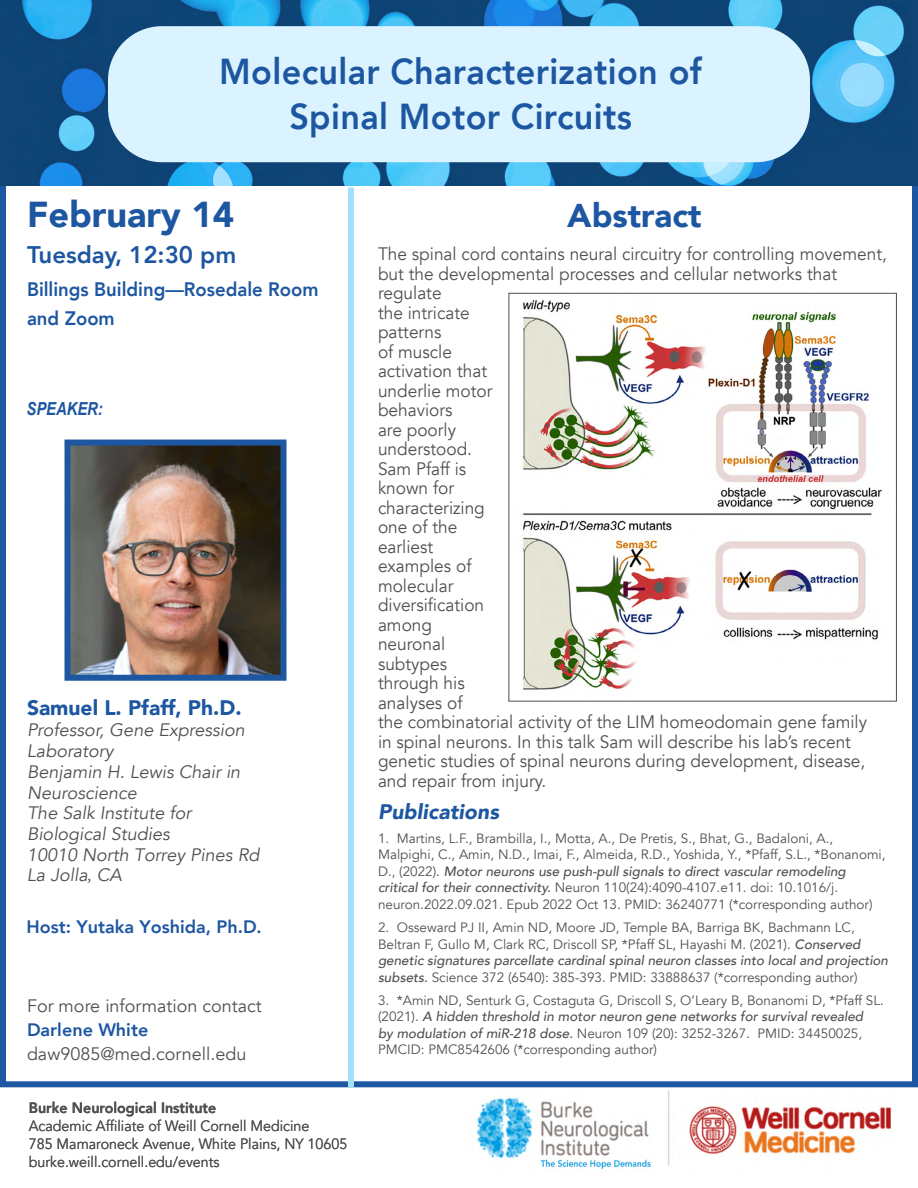
<style>
.page{position:relative;width:918px;height:1188px;background:#fff}
.page>*{position:absolute;margin:0;border:0;box-sizing:border-box;transform-origin:0 0}
.t1{font:800 36px/45px "Avenir";letter-spacing:.01em;color:#1d56a1;text-align:center;scale:.95 1}
.t2{font:900 36px "Avenir";color:#1d56a1}
.t3{font:800 34.5px/42px "Avenir";letter-spacing:.01em;color:#1d56a1;text-align:center;scale:.95 1}
.t4{font:900 33px "Avenir";color:#1d56a1}
.t5{font:800 24px "Avenir";color:#1d56a1}
.t6{font:900 21px "Avenir";color:#1d56a1}
.t7{font:italic 900 21px "Avenir";letter-spacing:.005em;color:#1d56a1}
.t8{font:800 19.5px/28.5px "Avenir";color:#1d56a1;scale:.95 1}
.t9{font:18px/19.5px "Avenir";color:#505050;scale:.96 1}
.t10{font:italic 18px/20.7px "Avenir";color:#505050}
.t11{font:18px "Avenir";color:#505050}
.t12{font:800 18px "Avenir";color:#1d56a1}
.t13{font:italic 700 18px "Arial Narrow";color:#1d56a1}
.t14{font:15px/18px "Avenir";color:#505050;scale:.95 1}
.t15{font:800 15px "Avenir";color:#505050;scale:.95 1}
.t16{font:13.5px/16.5px "Avenir";color:#505050}
.s1{font-family:"Minion Pro"}
.s2{font-family:"Bodoni";font-weight:700;font-size:16.5px}
.s3{font-weight:500;font-style:italic}
</style>
<div class="page">
<div style="left:0;top:168px;width:918px;height:919px;border:6px solid #1d56a1"></div>
<img style="left:0;top:0;width:918px;height:186px">
<img style="left:473px;top:1090px;width:419px;height:80px">
<div style="left:108px;top:26px;width:702px;height:136px;background:#daf3fe;border-radius:54px"></div>
<div style="left:348px;top:188px;width:6px;height:900px;background:#a2e0fe"></div>
<img style="left:71px;top:447px;width:208px;height:227px">
<div style="left:64px;top:440px;width:222px;height:241px;border:6px solid #1d56a1"></div>
<img style="left:523px;top:300px;width:359px;height:390px">
<div style="left:509px;top:293px;width:388px;height:408px;border:1px solid #505050"></div>
<h1 class="t1" style="left:219px;top:49px;width:510px">Molecular Characterization of<br>Spinal Motor Circuits</h1>
<h2 class="t3" style="left:250px;top:52px;width:444px">Molecular Characterization of Spinal Motor Circuits</h2>
<h1 class="t2" style="left:27px;top:184px;width:209px">February 14</h1>
<h3 class="t5" style="left:27px;top:236px;width:211px">Tuesday, 12:30 pm</h3>
<h3 class="t8" style="left:27px;top:275px;width:309px">Billings Building—Rosedale Room and Zoom</h3>
<h3 class="t13" style="left:27px;top:395px;width:78px">SPEAKER:</h3>
<h3 class="t6" style="left:27px;top:690px;width:216px">Samuel L. Pfaff, Ph.D.</h3>
<h3 class="t10" style="left:27px;top:720px;width:234px">Professor, Gene Expression<br>Laboratory<br>Benjamin H. Lewis Chair in<br>Neuroscience<br>The Salk Institute for<br>Biological Studies<br>10010 North Torrey Pines Rd<br>La Jolla<span class="s1">,</span> CA</h3>
<h3 class="t12" style="left:27px;top:913px;width:236px">Host: Yutaka Yoshida, Ph.D<span class="s2">.</span></h3>
<h3 class="t11" style="left:27px;top:995px;width:236px">For more information contact</h3>
<h3 class="t12" style="left:27px;top:1015px;width:123px">Darlene White</h3>
<h3 class="t11" style="left:27px;top:1043px;width:221px">daw9085@med.cornell.edu</h3>
<p class="t15" style="left:29px;top:1096px;width:199px">Burke Neurological Institute</p>
<p class="t14" style="left:29px;top:1117px;width:337px">Academic Affiliate of Weill Cornell Medicine<br>785 Mamaroneck Avenue, White Plains, NY 10605 burke.weill.cornell.edu/events</p>
<h3 class="t4" style="left:567px;top:187px;width:136px">Abstract</h3>
<p class="t9" style="left:378px;top:245px;width:532px">The spinal cord contains neural circuitry for controlling movement, but the developmental processes and cellular networks that regulate<br>the intricate<br>patterns<br>of muscle<br>activation that<br>underlie motor<br>behaviors<br>are poorly<br>understood.<br>Sam Pfaff is<br>known for<br>characterizing<br>one of the<br>earliest<br>examples of<br>molecular<br>diversification<br>among<br>neuronal<br>subtypes<br>through his<br>analyses of<br>the combinatorial activity of the LIM homeodomain gene family<br>in spinal neurons. In this talk Sam will describe his lab’s recent genetic studies of spinal neurons during development, disease, and repair from injury.</p>
<h3 class="t7" style="left:378px;top:794px;width:123px">Publications</h3>
<p class="t16" style="left:378px;top:830px;width:509px">1. Martins, L.F., Brambilla, I., Motta, A., De Pretis, S., Bhat, G., Badaloni, A., Malpighi, C., Amin, N.D., Imai, F., Almeida, R.D., Yoshida, Y., *Pfaff, S.L., *Bonanomi, D., (2022). <span class="s3">Motor neurons use push-pull signals to direct vascular remodeling critical for their connectivity.</span> Neuron 110(24):4090-4107.e11. doi: 10.1016/j. neuron.2022.09.021. Epub 2022 Oct 13. PMID: 36240771 (*corresponding author)</p>
<p class="t16" style="left:378px;top:920px;width:512px">2. Osseward PJ II, Amin ND, Moore JD, Temple BA, Barriga BK, Bachmann LC, Beltran F, Gullo M, Clark RC, Driscoll SP, *Pfaff SL, Hayashi M. (2021). <span class="s3">Conserved genetic signatures parcellate cardinal spinal neuron classes into local and projection subsets.</span> Science 372 (6540): 385-393. PMID: 33888637 (*corresponding author)</p>
<p class="t16" style="left:378px;top:992px;width:507px">3. *Amin ND, Senturk G, Costaguta G, Driscoll S, O’Leary B, Bonanomi D, *Pfaff SL. (2021). <span class="s3">A hidden threshold in motor neuron gene networks for survival revealed<br>by modulation of miR-218 dose.</span> Neuron 109 (20): 3252-3267. PMID: 34450025, PMCID: PMC8542606 (*corresponding author)</p>
</div>
